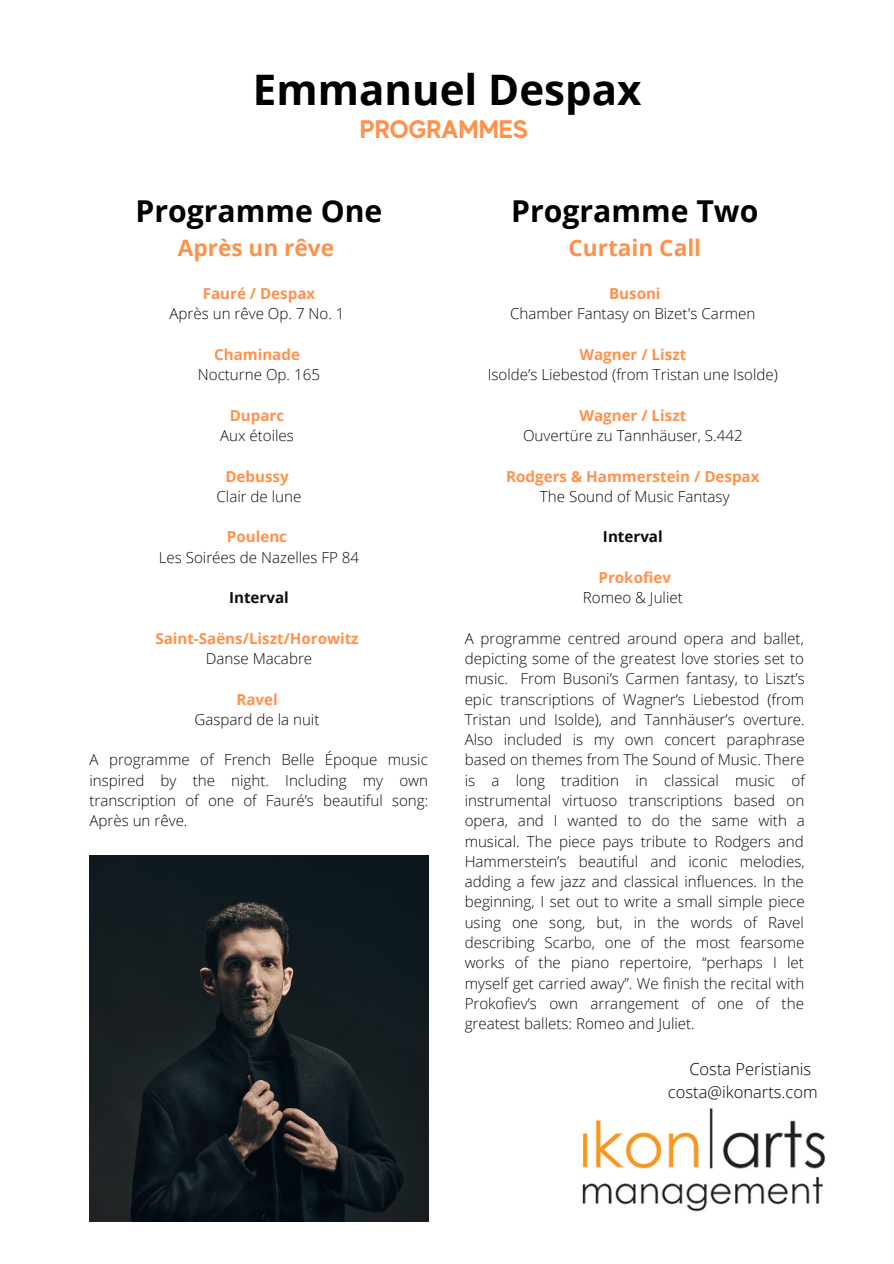
<style>
.page{position:relative;width:894px;height:1264px;background:#fff}
.page>*{position:absolute;margin:0;border:0;box-sizing:border-box;transform-origin:0 0}
.t1{font:700 42px "Open Sans";color:#000}
.t2{font:700 30.15px "Open Sans";color:#000}
.t3{font:700 25.35px "MADE Evolve Sans";color:#ff914d}
.t4{font:700 22.65px "Open Sans";color:#ff914d}
.t5{font:300 16.5px/22.5px "Open Sans";color:#000}
.t6{font:300 15.15px/20.2px "Open Sans";color:#0f0b0a;text-align:justify}
.t7{font:700 15.15px "Open Sans";color:#ff914d}
.t8{font:700 15.15px "Open Sans";color:#0f0b0a}
</style>
<div class="page">
<img style="left:582px;top:1108px;width:243px;height:104px">
<img style="left:89px;top:855px;width:339px;height:366px">
<h1 class="t1" style="left:253px;top:60px;width:390px">Emmanuel Despax</h1>
<h3 class="t3" style="left:360px;top:114px;width:169px">PROGRAMMES</h3>
<h2 class="t2" style="left:135px;top:190px;width:248px">Programme One</h2>
<h3 class="t4" style="left:178px;top:232px;width:158px">Après un rêve</h3>
<p class="t7" style="left:203px;top:283px;width:114px">Fauré / Despax</p>
<p class="t6" style="left:169px;top:303px;width:177px">Après un rêve Op. 7 No. 1</p>
<p class="t7" style="left:214px;top:344px;width:87px">Chaminade</p>
<p class="t6" style="left:198px;top:364px;width:124px">Nocturne Op. 165</p>
<p class="t7" style="left:230px;top:404px;width:56px">Duparc</p>
<p class="t6" style="left:220px;top:425px;width:75px">Aux étoiles</p>
<p class="t7" style="left:225px;top:465px;width:65px">Debussy</p>
<p class="t6" style="left:216px;top:486px;width:86px">Clair de lune</p>
<p class="t7" style="left:227px;top:526px;width:62px">Poulenc</p>
<p class="t6" style="left:159px;top:546px;width:202px">Les Soirées de Nazelles FP 84</p>
<p class="t8" style="left:229px;top:587px;width:61px">Interval</p>
<p class="t7" style="left:155px;top:627px;width:205px">Saint-Saëns/Liszt/Horowitz</p>
<p class="t6" style="left:206px;top:648px;width:108px">Danse Macabre</p>
<p class="t7" style="left:236px;top:688px;width:43px">Ravel</p>
<p class="t6" style="left:194px;top:709px;width:126px">Gaspard de la nuit</p>
<p class="t6" style="left:89px;top:749px;width:340px">A programme of French Belle Époque music inspired by the night. Including my own transcription of one of Fauré’s beautiful song:<br>Après un rêve.</p>
<h2 class="t2" style="left:511px;top:190px;width:249px">Programme Two</h2>
<h3 class="t4" style="left:568px;top:232px;width:134px">Curtain Call</h3>
<p class="t7" style="left:609px;top:283px;width:53px">Busoni</p>
<p class="t6" style="left:510px;top:303px;width:247px">Chamber Fantasy on Bizet's Carmen</p>
<p class="t7" style="left:579px;top:344px;width:108px">Wagner / Liszt</p>
<p class="t6" style="left:487px;top:364px;width:291px">Isolde’s Liebestod (from Tristan une Isolde)</p>
<p class="t7" style="left:579px;top:404px;width:108px">Wagner / Liszt</p>
<p class="t6" style="left:523px;top:425px;width:221px">Ouvertüre zu Tannhäuser, S.442</p>
<p class="t7" style="left:506px;top:465px;width:255px">Rodgers &amp; Hammerstein / Despax</p>
<p class="t6" style="left:540px;top:486px;width:191px">The Sound of Music Fantasy</p>
<p class="t8" style="left:602px;top:526px;width:61px">Interval</p>
<p class="t7" style="left:598px;top:567px;width:74px">Prokofiev</p>
<p class="t6" style="left:582px;top:587px;width:101px">Romeo &amp; Juliet</p>
<p class="t6" style="left:464px;top:627px;width:341px">A programme centred around opera and ballet, depicting some of the greatest love stories set to music. From Busoni’s Carmen fantasy, to Liszt’s epic transcriptions of Wagner’s Liebestod (from Tristan und Isolde), and Tannhäuser’s overture.<br>Also included is my own concert paraphrase based on themes from The Sound of Music. There is a long tradition in classical music of instrumental virtuoso transcriptions based on opera, and I wanted to do the same with a musical. The piece pays tribute to Rodgers and Hammerstein’s beautiful and iconic melodies, adding a few jazz and classical influences. In the beginning, I set out to write a small simple piece using one song, but, in the words of Ravel describing Scarbo, one of the most fearsome works of the piano repertoire, “perhaps I let myself get carried away”. We finish the recital with Prokofiev’s own arrangement of one of the greatest ballets: Romeo and Juliet.</p>
<p class="t5" style="left:667px;top:1057px;width:151px;text-indent:21px">Costa Peristianis costa@ikonarts.com</p>
</div>
